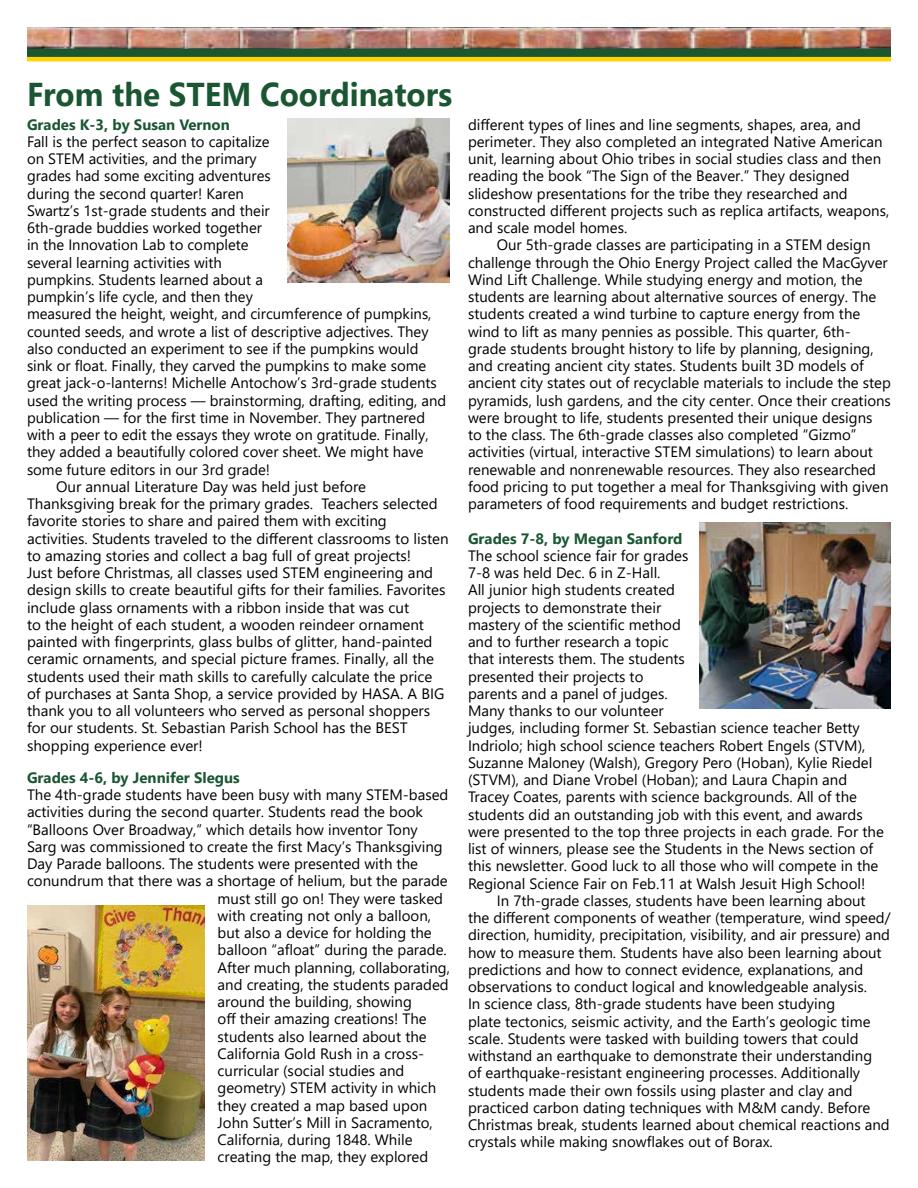
<style>
.page{position:relative;width:918px;height:1188px;background:#fff}
.page>*{position:absolute;margin:0;border:0;box-sizing:border-box;transform-origin:0 0}
.t1{font:700 33px "Segoe UI";color:#1a5632;scale:.95 1}
.t2{font:15px/17.2px "Segoe UI";color:#000}
.t3{font:700 15px "Segoe UI";color:#1a5632}
</style>
<div class="page">
<img style="left:27px;top:27px;width:864px;height:22px">
<div style="left:27px;top:49px;width:864px;height:9px;background:#1a5632"></div>
<hr style="left:27px;top:57px;width:864px;height:4px;background:#ffd200">
<img style="left:287px;top:119px;width:163px;height:164px">
<img style="left:27px;top:905px;width:177px;height:256px">
<img style="left:700px;top:523px;width:191px;height:185px">
<h1 class="t1" style="left:27px;top:63px;width:449px">From the STEM Coordinators</h1>
<p class="t3" style="left:27px;top:110px;width:204px">Grades K-3, by Susan Vernon</p>
<p class="t2" style="left:27px;top:132px;width:244px">Fall is the perfect season to capitalize</p>
<p class="t2" style="left:27px;top:149px;width:231px">on STEM activities, and the primary</p>
<p class="t2" style="left:27px;top:166px;width:245px">grades had some exciting adventures</p>
<p class="t2" style="left:27px;top:183px;width:218px">during the second quarter! Karen</p>
<p class="t2" style="left:27px;top:201px;width:244px">Swartz’s 1st-grade students and their</p>
<p class="t2" style="left:27px;top:218px;width:236px">6th-grade buddies worked together</p>
<p class="t2" style="left:27px;top:235px;width:223px">in the Innovation Lab to complete</p>
<p class="t2" style="left:27px;top:252px;width:196px">several learning activities with</p>
<p class="t2" style="left:27px;top:270px;width:237px">pumpkins. Students learned about a</p>
<p class="t2" style="left:27px;top:287px;width:227px">pumpkin’s life cycle, and then they</p>
<p class="t2" style="left:27px;top:304px;width:406px">measured the height, weight, and circumference of pumpkins,</p>
<p class="t2" style="left:27px;top:321px;width:403px">counted seeds, and wrote a list of descriptive adjectives. They</p>
<p class="t2" style="left:27px;top:339px;width:393px">also conducted an experiment to see if the pumpkins would</p>
<p class="t2" style="left:27px;top:356px;width:401px">sink or float. Finally, they carved the pumpkins to make some</p>
<p class="t2" style="left:27px;top:373px;width:411px">great jack-o-lanterns! Michelle Antochow’s 3rd-grade students</p>
<p class="t2" style="left:27px;top:390px;width:421px">used the writing process ― brainstorming, drafting, editing, and</p>
<p class="t2" style="left:27px;top:408px;width:400px">publication ― for the first time in November. They partnered</p>
<p class="t2" style="left:27px;top:425px;width:403px">with a peer to edit the essays they wrote on gratitude. Finally,</p>
<p class="t2" style="left:27px;top:442px;width:398px">they added a beautifully colored cover sheet. We might have</p>
<p class="t2" style="left:27px;top:459px;width:245px">some future editors in our 3rd grade!</p>
<p class="t2" style="left:56px;top:477px;width:312px">Our annual Literature Day was held just before</p>
<p class="t2" style="left:27px;top:494px;width:412px">Thanksgiving break for the primary grades. Teachers selected</p>
<p class="t2" style="left:27px;top:511px;width:361px">favorite stories to share and paired them with exciting</p>
<p class="t2" style="left:27px;top:528px;width:423px">activities. Students traveled to the different classrooms to listen</p>
<p class="t2" style="left:27px;top:546px;width:386px">to amazing stories and collect a bag full of great projects!</p>
<p class="t2" style="left:27px;top:563px;width:408px">Just before Christmas, all classes used STEM engineering and</p>
<p class="t2" style="left:27px;top:580px;width:420px">design skills to create beautiful gifts for their families. Favorites</p>
<p class="t2" style="left:27px;top:597px;width:384px">include glass ornaments with a ribbon inside that was cut</p>
<p class="t2" style="left:27px;top:615px;width:399px">to the height of each student, a wooden reindeer ornament</p>
<p class="t2" style="left:27px;top:632px;width:407px">painted with fingerprints, glass bulbs of glitter, hand-painted</p>
<p class="t2" style="left:27px;top:649px;width:409px">ceramic ornaments, and special picture frames. Finally, all the</p>
<p class="t2" style="left:27px;top:666px;width:407px">students used their math skills to carefully calculate the price</p>
<p class="t2" style="left:27px;top:684px;width:419px">of purchases at Santa Shop, a service provided by HASA. A BIG</p>
<p class="t2" style="left:27px;top:701px;width:405px">thank you to all volunteers who served as personal shoppers</p>
<p class="t2" style="left:27px;top:718px;width:382px">for our students. St. Sebastian Parish School has the BEST</p>
<p class="t2" style="left:27px;top:735px;width:177px">shopping experience ever!</p>
<p class="t3" style="left:27px;top:764px;width:214px">Grades 4-6, by Jennifer Slegus</p>
<p class="t2" style="left:27px;top:785px;width:423px">The 4th-grade students have been busy with many STEM-based</p>
<p class="t2" style="left:27px;top:802px;width:398px">activities during the second quarter. Students read the book</p>
<p class="t2" style="left:27px;top:819px;width:392px">“Balloons Over Broadway,” which details how inventor Tony</p>
<p class="t2" style="left:27px;top:837px;width:417px">Sarg was commissioned to create the first Macy’s Thanksgiving</p>
<p class="t2" style="left:27px;top:854px;width:393px">Day Parade balloons. The students were presented with the</p>
<p class="t2" style="left:27px;top:871px;width:422px">conundrum that there was a shortage of helium, but the parade</p>
<p class="t2" style="left:218px;top:888px;width:227px">must still go on! They were tasked</p>
<p class="t2" style="left:218px;top:906px;width:215px">with creating not only a balloon,</p>
<p class="t2" style="left:218px;top:923px;width:216px">but also a device for holding the</p>
<p class="t2" style="left:218px;top:940px;width:231px">balloon “afloat” during the parade.</p>
<p class="t2" style="left:218px;top:957px;width:234px">After much planning, collaborating,</p>
<p class="t2" style="left:218px;top:975px;width:233px">and creating, the students paraded</p>
<p class="t2" style="left:218px;top:992px;width:196px">around the building, showing</p>
<p class="t2" style="left:218px;top:1009px;width:211px">off their amazing creations! The</p>
<p class="t2" style="left:218px;top:1026px;width:211px">students also learned about the</p>
<p class="t2" style="left:218px;top:1044px;width:208px">California Gold Rush in a cross-</p>
<p class="t2" style="left:218px;top:1061px;width:188px">curricular (social studies and</p>
<p class="t2" style="left:218px;top:1078px;width:220px">geometry) STEM activity in which</p>
<p class="t2" style="left:218px;top:1095px;width:211px">they created a map based upon</p>
<p class="t2" style="left:218px;top:1113px;width:217px">John Sutter’s Mill in Sacramento,</p>
<p class="t2" style="left:218px;top:1130px;width:196px">California, during 1848. While</p>
<p class="t2" style="left:218px;top:1147px;width:212px">creating the map, they explored</p>
<p class="t2" style="left:468px;top:114px;width:423px">different types of lines and line segments, shapes, area, and perimeter. They also completed an integrated Native American unit, learning about Ohio tribes in social studies class and then reading the book “The Sign of the Beaver.” They designed slideshow presentations for the tribe they researched and constructed different projects such as replica artifacts, weapons, and scale model homes.</p>
<p class="t2" style="left:468px;top:235px;width:425px;text-indent:29px">Our 5th-grade classes are participating in a STEM design challenge through the Ohio Energy Project called the MacGyver Wind Lift Challenge. While studying energy and motion, the students are learning about alternative sources of energy. The students created a wind turbine to capture energy from the wind to lift as many pennies as possible. This quarter, 6th&shy;grade students brought history to life by planning, designing, and creating ancient city states. Students built 3D models of ancient city states out of recyclable materials to include the step pyramids, lush gardens, and the city center. Once their creations were brought to life, students presented their unique designs<br>to the class. The 6th-grade classes also completed “Gizmo” activities (virtual, interactive STEM simulations) to learn about renewable and nonrenewable resources. They also researched food pricing to put together a meal for Thanksgiving with given parameters of food requirements and budget restrictions.</p>
<p class="t3" style="left:468px;top:524px;width:216px">Grades 7-8, by Megan Sanford</p>
<p class="t2" style="left:468px;top:546px;width:417px">The school science fair for grades<br>7-8 was held Dec. 6 in Z-Hall.<br>All junior high students created<br>projects to demonstrate their<br>mastery of the scientific method<br>and to further research a topic<br>that interests them. The students<br>presented their projects to<br>parents and a panel of judges.<br>Many thanks to our volunteer<br>judges, including former St. Sebastian science teacher Betty Indriolo; high school science teachers Robert Engels (STVM), Suzanne Maloney (Walsh), Gregory Pero (Hoban), Kylie Riedel (STVM), and Diane Vrobel (Hoban); and Laura Chapin and Tracey Coates, parents with science backgrounds. All of the students did an outstanding job with this event, and awards were presented to the top three projects in each grade. For the list of winners, please see the Students in the News section of this newsletter. Good luck to all those who will compete in the Regional Science Fair on Feb.11 at Walsh Jesuit High School!</p>
<p class="t2" style="left:468px;top:891px;width:424px;text-indent:29px">In 7th-grade classes, students have been learning about the different components of weather (temperature, wind speed/ direction, humidity, precipitation, visibility, and air pressure) and how to measure them. Students have also been learning about predictions and how to connect evidence, explanations, and observations to conduct logical and knowledgeable analysis.<br>In science class, 8th-grade students have been studying<br>plate tectonics, seismic activity, and the Earth’s geologic time scale. Students were tasked with building towers that could withstand an earthquake to demonstrate their understanding<br>of earthquake-resistant engineering processes. Additionally students made their own fossils using plaster and clay and practiced carbon dating techniques with M&amp;M candy. Before Christmas break, students learned about chemical reactions and crystals while making snowflakes out of Borax.</p>
</div>
